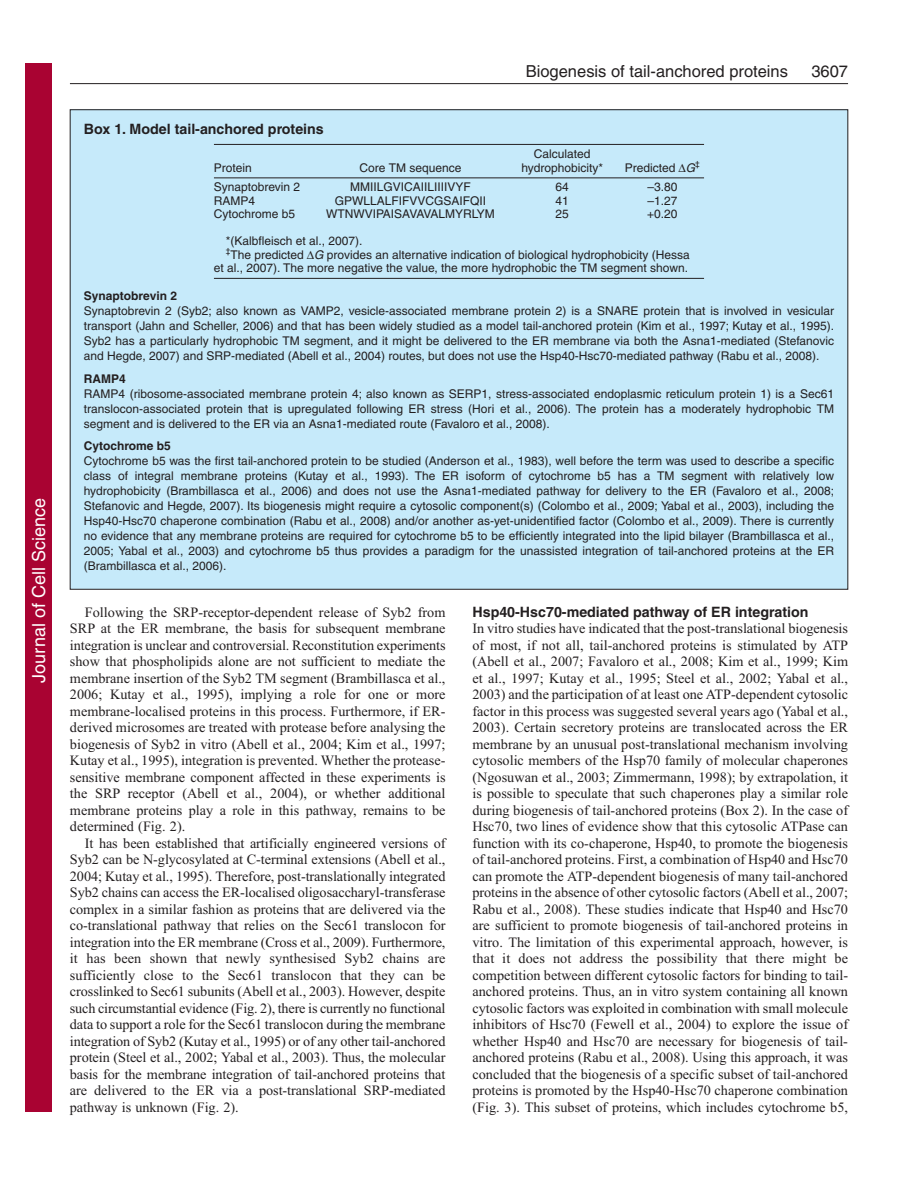
<style>
.page{position:relative;width:918px;height:1188px;background:#fff}
.page>*{position:absolute;margin:0;border:0;box-sizing:border-box;transform-origin:0 0}
.t1{font:18px "Helvetica";color:#fff}
.t2{font:16.5px "Helvetica";color:#231f20}
.t3{font:14.25px/16.5px "Times New Roman";color:#231f20;text-align:justify}
.t4{font:700 14.25px "Helvetica";color:#231f20}
.t5{font:12px/15px "Helvetica";color:#231f20;text-align:justify}
.t6{font:700 12px "Helvetica";color:#231f20}
.s1{font-style:italic}
</style>
<div class="page">
<hr style="left:70px;top:83px;width:778px;height:1px;background:#231f20">
<div style="left:70px;top:110px;width:778px;height:479px;background:#c6eafa"></div>
<hr style="left:214px;top:144px;width:490px;height:1px;background:#231f20">
<hr style="left:214px;top:178px;width:490px;height:1px;background:#231f20">
<hr style="left:214px;top:278px;width:490px;height:1px;background:#231f20">
<div style="left:26px;top:64px;width:26px;height:1048px;background:#a90332"></div>
<p class="t1" style="left:28px;top:683px;width:186px;rotate:-90deg">Journal of Cell Science</p>
<p class="t4" style="left:84px;top:123px;width:241px">Box 1. Model tail-anchored proteins</p>
<p class="t2" style="left:526px;top:65px;width:264px">Biogenesis of tail-anchored proteins</p>
<p class="t2" style="left:811px;top:65px;width:38px">3607</p>
<p class="t5" style="left:534px;top:148px;width:58px">Calculated</p>
<p class="t5" style="left:214px;top:161px;width:40px">Protein</p>
<p class="t5" style="left:360px;top:161px;width:104px">Core TM sequence</p>
<p class="t5" style="left:521px;top:161px;width:83px">hydrophobicity*</p>
<p class="t5" style="left:625px;top:161px;width:77px">Predicted <span class="s1">G</span><sup>‡</sup></p>
<p class="t5" style="left:214px;top:181px;width:88px">Synaptobrevin 2</p>
<p class="t5" style="left:350px;top:181px;width:122px">MMIILGVICAIILIIIIVYF</p>
<p class="t5" style="left:556px;top:181px;width:15px">64</p>
<p class="t5" style="left:647px;top:181px;width:32px">–3.80</p>
<p class="t5" style="left:214px;top:194px;width:43px">RAMP4</p>
<p class="t5" style="left:335px;top:194px;width:153px">GPWLLALFIFVVCGSAIFQII</p>
<p class="t5" style="left:556px;top:194px;width:15px">41</p>
<p class="t5" style="left:647px;top:194px;width:32px">–1.27</p>
<p class="t5" style="left:214px;top:208px;width:83px">Cytochrome b5</p>
<p class="t5" style="left:326px;top:208px;width:170px">WTNWVIPAISAVAVALMYRLYM</p>
<p class="t5" style="left:556px;top:208px;width:15px">25</p>
<p class="t5" style="left:647px;top:208px;width:32px">+0.20</p>
<p class="t5" style="left:226px;top:235px;width:138px">*(Kalbfleisch et al., 2007).</p>
<p class="t5" style="left:226px;top:248px;width:465px"><sup>‡</sup>The predicted <span class="s1">G</span>provides an alternative indication of biological hydrophobicity (Hessa</p>
<p class="t5" style="left:214px;top:262px;width:476px">et al., 2007). The more negative the value, the more hydrophobic the TM segment shown.</p>
<p class="t6" style="left:84px;top:292px;width:95px">Synaptobrevin 2</p>
<p class="t5" style="left:84px;top:305px;width:752px">Synaptobrevin 2 (Syb2; also known as VAMP2, vesicle-associated membrane protein 2) is a SNARE protein that is involved in vesicular transport (Jahn and Scheller, 2006) and that has been widely studied as a model tail-anchored protein (Kim et al., 1997; Kutay et al., 1995).<br>Syb2 has a particularly hydrophobic TM segment, and it might be delivered to the ER membrane via both the Asna1-mediated (Stefanovic and Hegde, 2007) and SRP-mediated (Abell et al., 2004) routes, but does not use the Hsp40-Hsc70-mediated pathway (Rabu et al., 2008).</p>
<p class="t6" style="left:84px;top:374px;width:43px">RAMP4</p>
<p class="t5" style="left:84px;top:387px;width:752px">RAMP4 (ribosome-associated membrane protein 4; also known as SERP1, stress-associated endoplasmic reticulum protein 1) is a Sec61 translocon-associated protein that is upregulated following ER stress (Hori et al., 2006). The protein has a moderately hydrophobic TM segment and is delivered to the ER via an Asna1-mediated route (Favaloro et al., 2008).</p>
<p class="t6" style="left:84px;top:442px;width:88px">Cytochrome b5</p>
<p class="t5" style="left:84px;top:455px;width:752px">Cytochrome b5 was the first tail-anchored protein to be studied (Anderson et al., 1983), well before the term was used to describe a specific class of integral membrane proteins (Kutay et al., 1993). The ER isoform of cytochrome b5 has a TM segment with relatively low hydrophobicity (Brambillasca et al., 2006) and does not use the Asna1-mediated pathway for delivery to the ER (Favaloro et al., 2008; Stefanovic and Hegde, 2007). Its biogenesis might require a cytosolic component(s) (Colombo et al., 2009; Yabal et al., 2003), including the Hsp40-Hsc70 chaperone combination (Rabu et al., 2008) and/or another as-yet-unidentified factor (Colombo et al., 2009). There is currently no evidence that any membrane proteins are required for cytochrome b5 to be efficiently integrated into the lipid bilayer (Brambillasca et al., 2005; Yabal et al., 2003) and cytochrome b5 thus provides a paradigm for the unassisted integration of tail-anchored proteins at the ER (Brambillasca et al., 2006).</p>
<p class="t3" style="left:70px;top:605px;width:377px;text-indent:15px">Following the SRP-receptor-dependent release of Syb2 from SRP at the ER membrane, the basis for subsequent membrane integration is unclear and controversial. Reconstitution experiments show that phospholipids alone are not sufficient to mediate the membrane insertion of the Syb2 TM segment (Brambillasca et al., 2006; Kutay et al., 1995), implying a role for one or more membrane-localised proteins in this process. Furthermore, if ER&shy;derived microsomes are treated with protease before analysing the biogenesis of Syb2 in vitro (Abell et al., 2004; Kim et al., 1997; Kutay et al., 1995), integration is prevented. Whether the protease&shy;sensitive membrane component affected in these experiments is the SRP receptor (Abell et al., 2004), or whether additional membrane proteins play a role in this pathway, remains to be determined (Fig. 2).</p>
<p class="t3" style="left:70px;top:836px;width:377px;text-indent:15px">It has been established that artificially engineered versions of Syb2 can be N-glycosylated at C-terminal extensions (Abell et al., 2004; Kutay et al., 1995). Therefore, post-translationally integrated Syb2 chains can access the ER-localised oligosaccharyl-transferase complex in a similar fashion as proteins that are delivered via the co-translational pathway that relies on the Sec61 translocon for integration into the ER membrane (Cross et al., 2009). Furthermore, it has been shown that newly synthesised Syb2 chains are sufficiently close to the Sec61 translocon that they can be crosslinked to Sec61 subunits (Abell et al., 2003). However, despite such circumstantial evidence (Fig. 2), there is currently no functional data to support a role for the Sec61 translocon during the membrane integration of Syb2 (Kutay et al., 1995) or of any other tail-anchored protein (Steel et al., 2002; Yabal et al., 2003). Thus, the molecular basis for the membrane integration of tail-anchored proteins that are delivered to the ER via a post-translational SRP-mediated pathway is unknown (Fig. 2).</p>
<p class="t4" style="left:472px;top:606px;width:338px">Hsp40-Hsc70-mediated pathway of ER integration</p>
<p class="t3" style="left:472px;top:621px;width:377px">In vitro studies have indicated that the post-translational biogenesis of most, if not all, tail-anchored proteins is stimulated by ATP (Abell et al., 2007; Favaloro et al., 2008; Kim et al., 1999; Kim et al., 1997; Kutay et al., 1995; Steel et al., 2002; Yabal et al., 2003) and the participation of at least one ATP-dependent cytosolic factor in this process was suggested several years ago (Yabal et al., 2003). Certain secretory proteins are translocated across the ER membrane by an unusual post-translational mechanism involving cytosolic members of the Hsp70 family of molecular chaperones (Ngosuwan et al., 2003; Zimmermann, 1998); by extrapolation, it is possible to speculate that such chaperones play a similar role during biogenesis of tail-anchored proteins (Box 2). In the case of Hsc70, two lines of evidence show that this cytosolic ATPase can function with its co-chaperone, Hsp40, to promote the biogenesis of tail-anchored proteins. First, a combination of Hsp40 and Hsc70 can promote the ATP-dependent biogenesis of many tail-anchored proteins in the absence of other cytosolic factors (Abell et al., 2007; Rabu et al., 2008). These studies indicate that Hsp40 and Hsc70 are sufficient to promote biogenesis of tail-anchored proteins in vitro. The limitation of this experimental approach, however, is that it does not address the possibility that there might be competition between different cytosolic factors for binding to tail&shy;anchored proteins. Thus, an in vitro system containing all known cytosolic factors was exploited in combination with small molecule inhibitors of Hsc70 (Fewell et al., 2004) to explore the issue of whether Hsp40 and Hsc70 are necessary for biogenesis of tail&shy;anchored proteins (Rabu et al., 2008). Using this approach, it was concluded that the biogenesis of a specific subset of tail-anchored proteins is promoted by the Hsp40-Hsc70 chaperone combination (Fig. 3). This subset of proteins, which includes cytochrome b5,</p>
</div>
